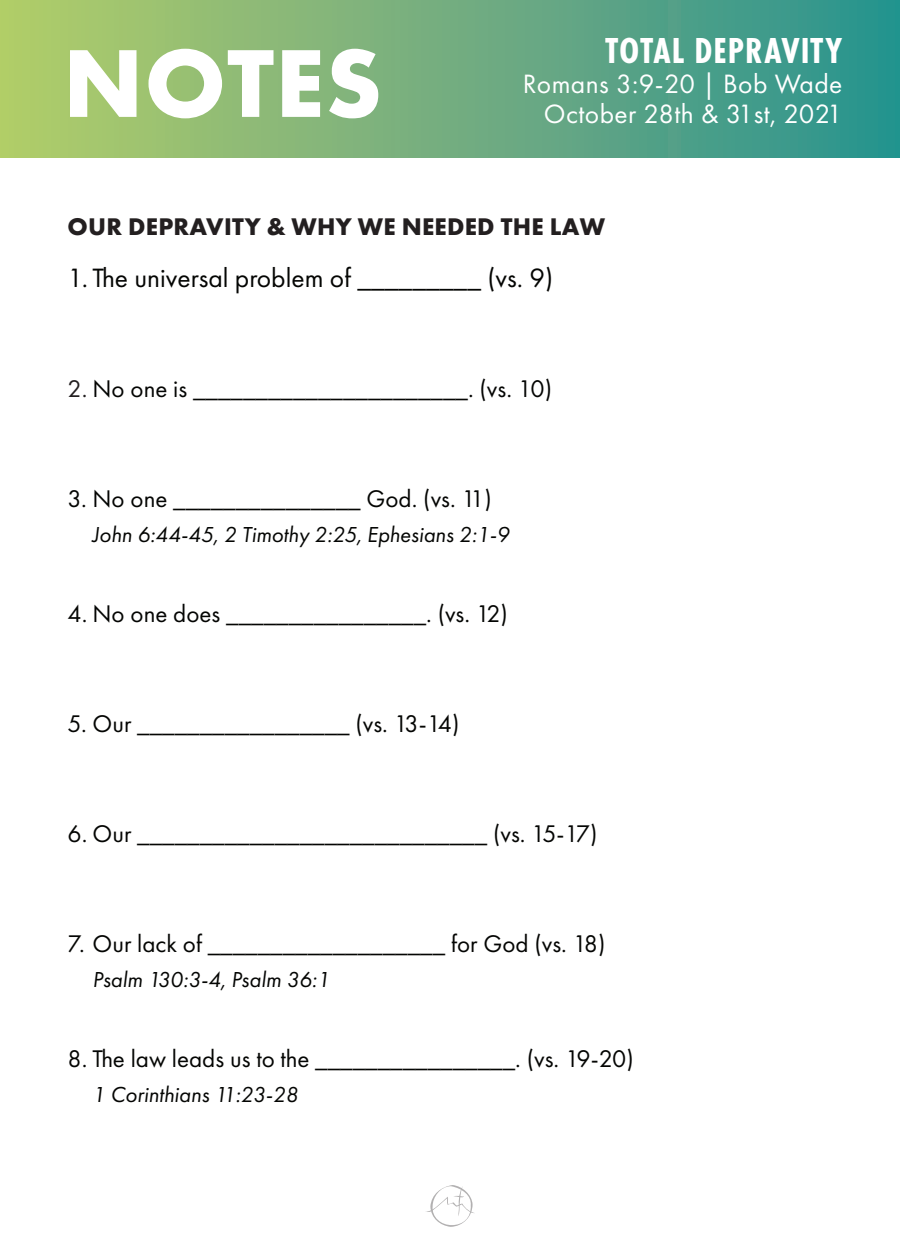
<style>
.page{position:relative;width:900px;height:1260px;background:#fff}
.page>*{position:absolute;margin:0;border:0;box-sizing:border-box;transform-origin:0 0}
.t1{font:700 100px "Futura PT";letter-spacing:.01em;color:#fff}
.t2{font:700 37.5px "Futura PT Cond";letter-spacing:.025em;color:#fff}
.t3{font:27.5px/30px "Futura PT";letter-spacing:.015em;color:#fff;text-align:right}
.t4{font:27.5px "Futura PT";color:#040503}
.t5{font:25px "Futura PT";color:#040503}
.t6{font:700 25px "Futura PT";letter-spacing:.01em;color:#231f20}
.t7{font:italic 22.5px "Futura PT";color:#040503}
.s1{color:#231f20}
</style>
<div class="page">
<svg style="left:426px;top:1185px;width:48px;height:42px"></svg>
<div style="left:0;top:0;width:900px;height:158px;background:linear-gradient(to right,#b6cc6b,#2b9191)"></div>
<h1 class="t1" style="left:63px;top:19px;width:321px">NOTES</h1>
<h2 class="t2" style="left:606px;top:29px;width:238px">TOTAL DEPRAVITY</h2>
<p class="t3" style="left:523px;top:69px;width:321px">Romans 3:9-20 | Bob Wade<br>October 28th &amp; 31st, 2021</p>
<p class="t6" style="left:68px;top:210px;width:539px">OUR DEPRAVITY &amp; WHY WE NEEDED THE LAW</p>
<p class="t4" style="left:68px;top:262px;width:487px">1. The universal problem of _________ (vs. 9)</p>
<p class="t5" style="left:68px;top:374px;width:486px"><span class="s1">2.</span> No one is ______________________. (vs. 10)</p>
<p class="t5" style="left:68px;top:484px;width:426px">3. No one _______________ God. (vs. 11)</p>
<p class="t7" style="left:92px;top:522px;width:419px">John 6:44-45, 2 Timothy 2:25, Ephesians 2:1-9</p>
<p class="t5" style="left:68px;top:599px;width:442px">4. No one does ________________. (vs. 12)</p>
<p class="t5" style="left:68px;top:709px;width:393px">5. Our _________________ (vs. 13-14)</p>
<p class="t5" style="left:68px;top:819px;width:532px">6. Our ____________________________ (vs. 15-17)</p>
<p class="t5" style="left:68px;top:929px;width:539px">7. Our lack of ___________________ for God (vs. 18)</p>
<p class="t7" style="left:92px;top:967px;width:239px">Psalm 130:3-4, Psalm 36:1</p>
<p class="t5" style="left:68px;top:1044px;width:568px">8. The law leads us to the ________________. (vs. 19-20)</p>
<p class="t7" style="left:92px;top:1082px;width:207px">1 Corinthians 11:23-28</p>
</div>
